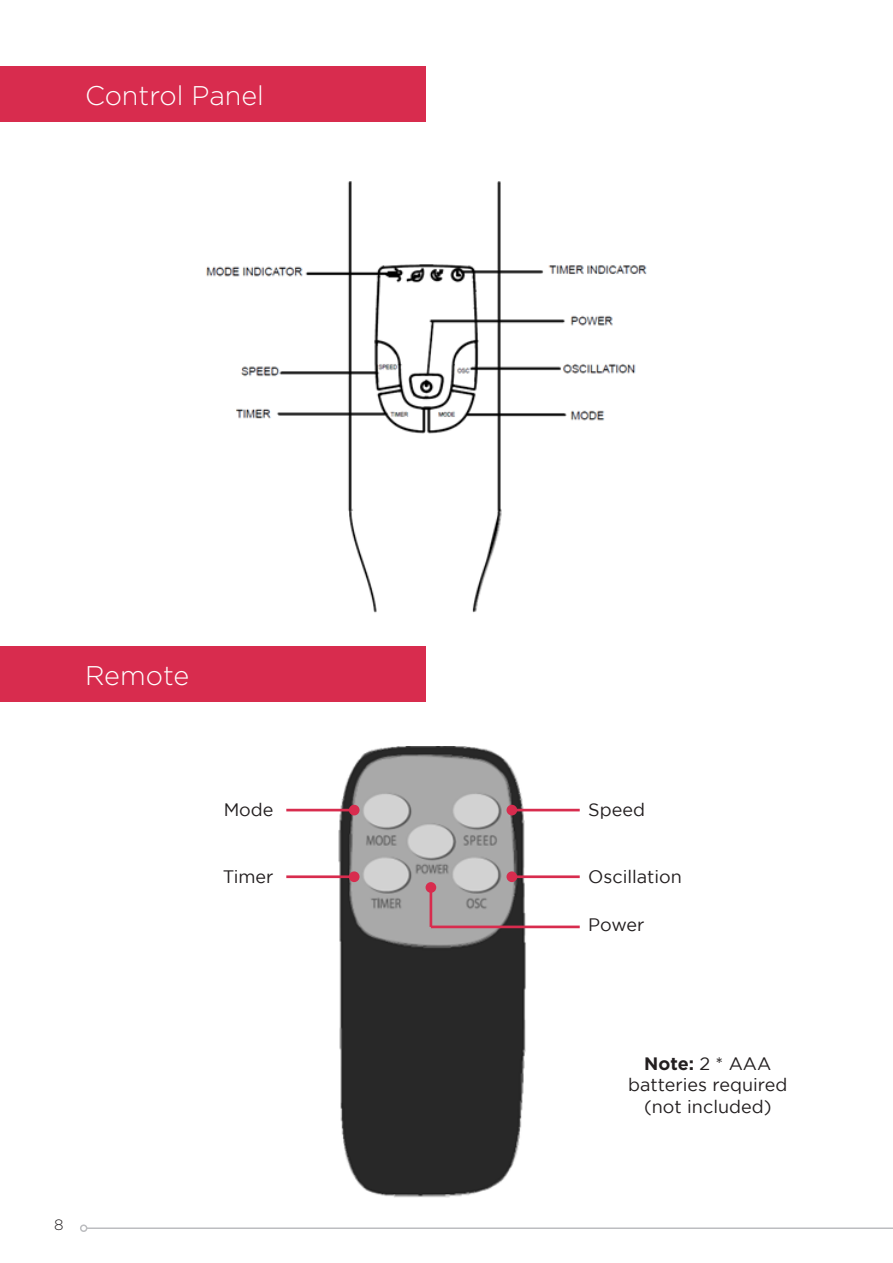
<style>
.page{position:relative;width:893px;height:1263px;background:#fff}
.page>*{position:absolute;margin:0;border:0;box-sizing:border-box;transform-origin:0 0}
.t1{font:300 27px "Gotham";color:#fff}
.adjusted_justification2{font:18px/21.6px "Gotham";color:#231f20;text-align:center}
.t2{font:300 15px "Gotham";color:#231f20}
.s1{font-weight:700}
</style>
<div class="page">
<div style="left:0;top:66px;width:425px;height:55px;background:#d82c4e"></div>
<img style="left:206px;top:181px;width:441px;height:432px">
<img style="left:332px;top:746px;width:198px;height:452px">
<hr style="left:512px;top:809px;width:68px;height:2px;background:#d82c4e">
<div style="left:506px;top:805px;width:11px;height:10px;background:#d82c4e;border-radius:50%"></div>
<hr style="left:512px;top:875px;width:68px;height:3px;background:#d82c4e">
<div style="left:506px;top:871px;width:11px;height:11px;background:#d82c4e;border-radius:50%"></div>
<hr style="left:286px;top:809px;width:68px;height:2px;background:#d82c4e">
<div style="left:349px;top:805px;width:11px;height:10px;background:#d82c4e;border-radius:50%"></div>
<hr style="left:286px;top:875px;width:68px;height:3px;background:#d82c4e">
<div style="left:349px;top:871px;width:11px;height:11px;background:#d82c4e;border-radius:50%"></div>
<hr style="left:430px;top:887px;width:2px;height:40px;background:#d82c4e">
<div style="left:426px;top:882px;width:10px;height:11px;background:#d82c4e;border-radius:50%"></div>
<hr style="left:431px;top:925px;width:149px;height:3px;background:#d82c4e">
<div style="left:0;top:647px;width:425px;height:55px;background:#d82c4e"></div>
<hr style="left:87px;top:1227px;width:806px;height:2px;background:#bcbdc0">
<div style="left:80px;top:1224px;width:7px;height:8px;border:2px solid #bcbdc0;border-radius:50%"></div>
<p class="t1" style="left:85px;top:78px;width:180px">Control Panel</p>
<p class="t1" style="left:85px;top:659px;width:106px">Remote</p>
<p class="adjusted_justification2" style="left:224px;top:799px;width:51px">Mode</p>
<p class="adjusted_justification2" style="left:223px;top:865px;width:52px">Timer</p>
<p class="t2" style="left:54px;top:1216px;width:11px">8</p>
<p class="adjusted_justification2" style="left:588px;top:799px;width:58px">Speed</p>
<p class="adjusted_justification2" style="left:588px;top:865px;width:95px">Oscillation</p>
<p class="adjusted_justification2" style="left:588px;top:914px;width:58px">Power</p>
<p class="adjusted_justification2" style="left:628px;top:1052px;width:161px"><span class="s1">Note:</span> 2 * AAA batteries required (not included)</p>
</div>
